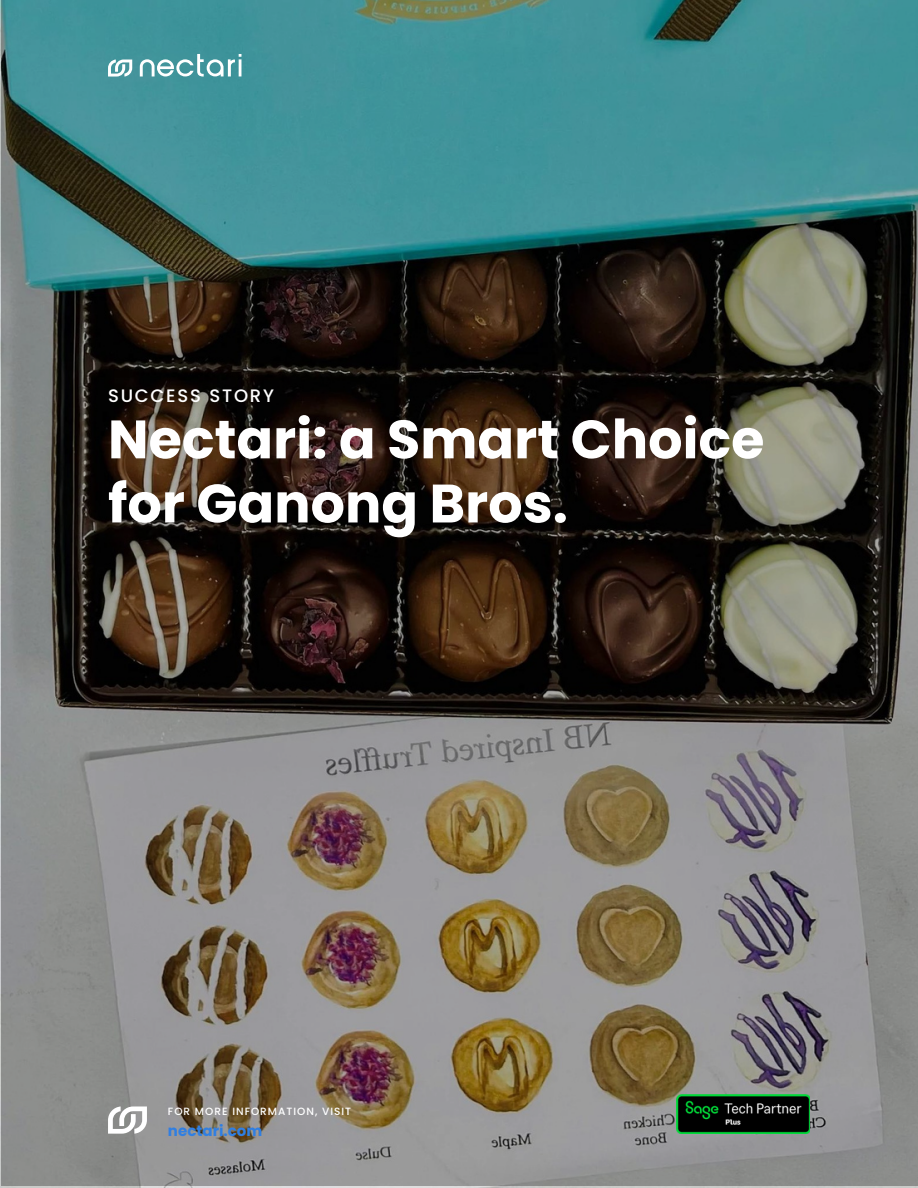
<style>
.page{position:relative;width:918px;height:1188px;background:#fff}
.page>*{position:absolute;margin:0;border:0;box-sizing:border-box;transform-origin:0 0}
.t1{font:700 54px/64.2px "Poppins";color:#fff}
.t2{font:500 18px "Poppins";letter-spacing:.1em;color:#fff}
.t3{font:700 15px "Poppins";color:#307fe2}
.t4{font:500 10.5px "Poppins";letter-spacing:.095em;color:#fff}
</style>
<div class="page">
<img style="left:2px;top:0;width:916px;height:1185px">
<svg style="left:140px;top:54px;width:101px;height:23px"></svg>
<svg style="left:108px;top:60px;width:24px;height:17px"></svg>
<img style="left:677px;top:1094px;width:133px;height:40px">
<svg style="left:108px;top:1106px;width:39px;height:28px"></svg>
<p class="t2" style="left:108px;top:383px;width:167px">SUCCESS STORY</p>
<p class="t1" style="left:108px;top:407px;width:658px">Nectari: a Smart Choice for Ganong Bros.</p>
<p class="t4" style="left:168px;top:1104px;width:185px">FOR MORE INFORMATION, VISIT</p>
<p class="t3" style="left:168px;top:1121px;width:96px">nectari.com</p>
</div>
